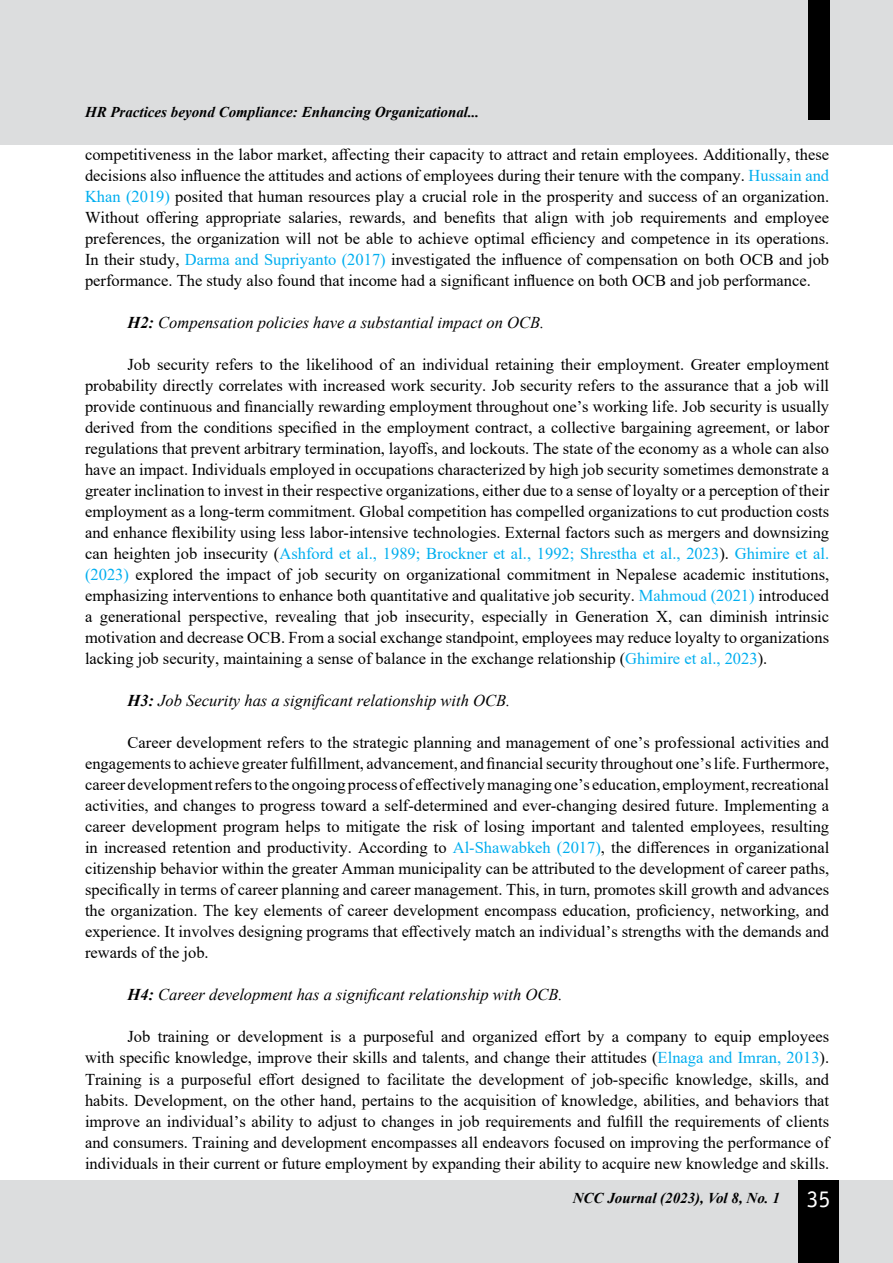
<style>
.page{position:relative;width:893px;height:1263px;background:#fff}
.page>*{position:absolute;margin:0;border:0;box-sizing:border-box;transform-origin:0 0}
.t1{font:16.5px/21px "Times New Roman";color:#000;text-align:justify}
.t2{font:italic 16.5px "Times New Roman";color:#000}
.t3{font:italic 700 15px "Times New Roman";color:#000}
.s1{color:#00aeef}
.s2{font-weight:700}
.s3{font-family:"Officina Sans Std";font-weight:400;font-style:normal;font-size:24px;color:#fff}
</style>
<div class="page">
<div style="left:0;top:0;width:893px;height:145px;background:#dcddde"></div>
<div style="left:0;top:1180px;width:893px;height:83px;background:#dcddde"></div>
<div style="left:808px;top:0;width:21px;height:120px;background:#000"></div>
<div style="left:798px;top:1180px;width:41px;height:83px;background:#000"></div>
<p class="t3" style="left:85px;top:102px;width:396px">HR Practices beyond Compliance: Enhancing Organizational...</p>
<p class="t1" style="left:85px;top:144px;width:746px">competitiveness in the labor market, affecting their capacity to attract and retain employees. Additionally, these decisions also influence the attitudes and actions of employees during their tenure with the company. <span class="s1">Hussain and Khan (2019)</span> posited that human resources play a crucial role in the prosperity and success of an organization.<br>Without offering appropriate salaries, rewards, and benefits that align with job requirements and employee preferences, the organization will not be able to achieve optimal efficiency and competence in its operations.<br>In their study, <span class="s1">Darma and Supriyanto (2017)</span> investigated the influence of compensation on both OCB and job performance. The study also found that income had a significant influence on both OCB and job performance.</p>
<p class="t2" style="left:128px;top:311px;width:418px"><span class="s2">H2:</span> Compensation policies have a substantial impact on OCB.</p>
<p class="t1" style="left:85px;top:354px;width:746px;text-indent:43px">Job security refers to the likelihood of an individual retaining their employment. Greater employment probability directly correlates with increased work security. Job security refers to the assurance that a job will provide continuous and financially rewarding employment throughout one’s working life. Job security is usually derived from the conditions specified in the employment contract, a collective bargaining agreement, or labor regulations that prevent arbitrary termination, layoffs, and lockouts. The state of the economy as a whole can also have an impact. Individuals employed in occupations characterized by high job security sometimes demonstrate a greater inclination to invest in their respective organizations, either due to a sense of loyalty or a perception of their employment as a long-term commitment. Global competition has compelled organizations to cut production costs and enhance flexibility using less labor-intensive technologies. External factors such as mergers and downsizing can heighten job insecurity (<span class="s1">Ashford et al., 1989; Brockner et al., 1992; Shrestha et al., 2023</span>). <span class="s1">Ghimire et al. (2023)</span> explored the impact of job security on organizational commitment in Nepalese academic institutions, emphasizing interventions to enhance both quantitative and qualitative job security. <span class="s1">Mahmoud (2021)</span> introduced a generational perspective, revealing that job insecurity, especially in Generation X, can diminish intrinsic motivation and decrease OCB. From a social exchange standpoint, employees may reduce loyalty to organizations lacking job security, maintaining a sense of balance in the exchange relationship (<span class="s1">Ghimire et al., 2023</span>).</p>
<p class="t2" style="left:128px;top:689px;width:384px"><span class="s2">H3:</span> Job Security has a significant relationship with OCB.</p>
<p class="t1" style="left:85px;top:732px;width:746px;text-indent:43px">Career development refers to the strategic planning and management of one’s professional activities and engagements to achieve greater fulfillment, advancement, and financial security throughout one’s life. Furthermore, career development refers to the ongoing process of effectively managing one’s education, employment, recreational activities, and changes to progress toward a self-determined and ever-changing desired future. Implementing a career development program helps to mitigate the risk of losing important and talented employees, resulting in increased retention and productivity. According to <span class="s1">Al-Shawabkeh (2017)</span>, the differences in organizational citizenship behavior within the greater Amman municipality can be attributed to the development of career paths, specifically in terms of career planning and career management. This, in turn, promotes skill growth and advances the organization. The key elements of career development encompass education, proficiency, networking, and experience. It involves designing programs that effectively match an individual’s strengths with the demands and rewards of the job.</p>
<p class="t2" style="left:128px;top:983px;width:436px"><span class="s2">H4:</span> Career development has a significant relationship with OCB.</p>
<p class="t1" style="left:85px;top:1026px;width:746px;text-indent:43px">Job training or development is a purposeful and organized effort by a company to equip employees with specific knowledge, improve their skills and talents, and change their attitudes (<span class="s1">Elnaga and Imran, 2013</span>).<br>Training is a purposeful effort designed to facilitate the development of job-specific knowledge, skills, and habits. Development, on the other hand, pertains to the acquisition of knowledge, abilities, and behaviors that improve an individual’s ability to adjust to changes in job requirements and fulfill the requirements of clients and consumers. Training and development encompasses all endeavors focused on improving the performance of individuals in their current or future employment by expanding their ability to acquire new knowledge and skills.</p>
<p class="t3" style="left:573px;top:1187px;width:259px">NCC Journal (2023), Vol 8, No. 1 <span class="s3">35</span></p>
</div>
